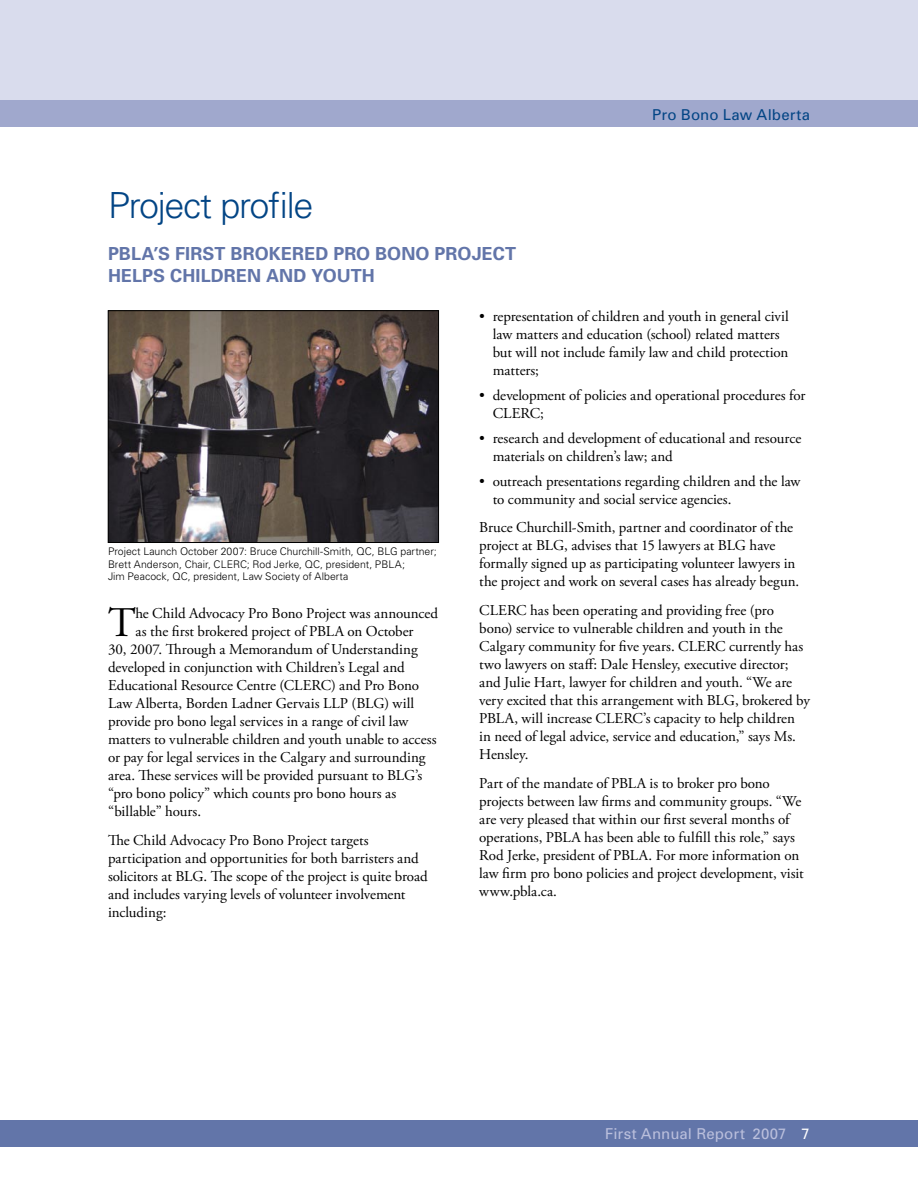
<style>
.page{position:relative;width:918px;height:1188px;background:#fff}
.page>*{position:absolute;margin:0;border:0;box-sizing:border-box;transform-origin:0 0}
.t1{font:42.15px "Adobe Garamond Pro";color:#000}
.t2{font:300 36px "Univers";letter-spacing:-.035em;color:#034585}
.t3{font:700 18px/21.6px "Univers";letter-spacing:.005em;color:#6275a9}
.t4{font:15px/18px "Adobe Garamond Pro";letter-spacing:-.005em;color:#000}
.t5{font:15px "Univers";letter-spacing:.005em;color:#babfdc}
.t6{font:15px "Univers";letter-spacing:.01em;color:#034585}
.t7{font:300 10.5px/12.6px "Univers";color:#000}
</style>
<div class="page">
<div style="left:0;top:0;width:918px;height:122px;background:#d9dced"></div>
<div style="left:0;top:100px;width:918px;height:28px;background:#a0a8cd"></div>
<div style="left:0;top:1120px;width:918px;height:28px;background:#6275a9"></div>
<img style="left:110px;top:312px;width:327px;height:229px">
<div style="left:108px;top:310px;width:331px;height:233px;border:1px solid #000"></div>
<p class="t6" style="left:652px;top:105px;width:159px">Pro Bono Law Alberta</p>
<h2 class="t2" style="left:108px;top:184px;width:207px">Project profile</h2>
<p class="t3" style="left:108px;top:242px;width:410px">PBLA’S FIRST BROKERED PRO BONO PROJECT<br>HELPS CHILDREN AND YOUTH</p>
<p class="t4" style="left:493px;top:308px;width:298px;text-indent:-14px">• representation of children and youth in general civil law matters and education (school) related matters but will not include family law and child protection matters;</p>
<p class="t4" style="left:493px;top:387px;width:314px;text-indent:-14px">• development of policies and operational procedures for<br>CLERC;</p>
<p class="t4" style="left:493px;top:430px;width:310px;text-indent:-14px">• research and development of educational and resource materials on children’s law; and</p>
<p class="t4" style="left:493px;top:472px;width:309px;text-indent:-14px">• outreach presentations regarding children and the law to community and social service agencies.</p>
<p class="t4" style="left:479px;top:519px;width:322px">Bruce Churchill-Smith, partner and coordinator of the project at BLG, advises that 15 lawyers at BLG have formally signed up as participating volunteer lawyers in the project and work on several cases has already begun.</p>
<p class="t4" style="left:479px;top:602px;width:332px">CLERC has been operating and providing free (pro bono) service to vulnerable children and youth in the Calgary community for five years. CLERC currently has two lawyers on staff: Dale Hensley, executive director; and Julie Hart, lawyer for children and youth. “We are very excited that this arrangement with BLG, brokered by PBLA, will increase CLERC’s capacity to help children in need of legal advice, service and education,” says Ms.<br>Hensley.</p>
<p class="t4" style="left:479px;top:775px;width:326px">Part of the mandate of PBLA is to broker pro bono projects between law firms and community groups. “We are very pleased that within our first several months of operations, PBLA has been able to fulfill this role,” says Rod Jerke, president of PBLA. For more information on law firm pro bono policies and project development, visit www.pbla.ca.</p>
<p class="t7" style="left:108px;top:545px;width:330px">Project Launch October 2007: Bruce Churchill-Smith, QC, BLG partner;<br>Brett Anderson, Chair, CLERC; Rod Jerke, QC, president, PBLA;<br>Jim Peacock, QC, president, Law Society of Alberta</p>
<h1 class="t1" style="left:108px;top:598px;width:29px">T</h1>
<p class="t4" style="left:135px;top:605px;width:304px">he Child Advocacy Pro Bono Project was announced</p>
<p class="t4" style="left:135px;top:623px;width:280px">as the first brokered project of PBLA on October</p>
<p class="t4" style="left:108px;top:641px;width:311px">30, 2007. Through a Memorandum of Understanding</p>
<p class="t4" style="left:108px;top:659px;width:298px">developed in conjunction with Children’s Legal and</p>
<p class="t4" style="left:108px;top:677px;width:312px">Educational Resource Centre (CLERC) and Pro Bono</p>
<p class="t4" style="left:108px;top:695px;width:308px">Law Alberta, Borden Ladner Gervais LLP (BLG) will</p>
<p class="t4" style="left:108px;top:713px;width:302px">provide pro bono legal services in a range of civil law</p>
<p class="t4" style="left:108px;top:731px;width:330px">matters to vulnerable children and youth unable to access</p>
<p class="t4" style="left:108px;top:749px;width:319px">or pay for legal services in the Calgary and surrounding</p>
<p class="t4" style="left:108px;top:767px;width:316px">area. These services will be provided pursuant to BLG’s</p>
<p class="t4" style="left:108px;top:785px;width:290px">“pro bono policy” which counts pro bono hours as</p>
<p class="t4" style="left:108px;top:803px;width:95px">“billable” hours.</p>
<p class="t4" style="left:108px;top:832px;width:321px">The Child Advocacy Pro Bono Project targets participation and opportunities for both barristers and solicitors at BLG. The scope of the project is quite broad and includes varying levels of volunteer involvement including:</p>
<p class="t5" style="left:605px;top:1125px;width:183px">First Annual Report 2007</p>
</div>
